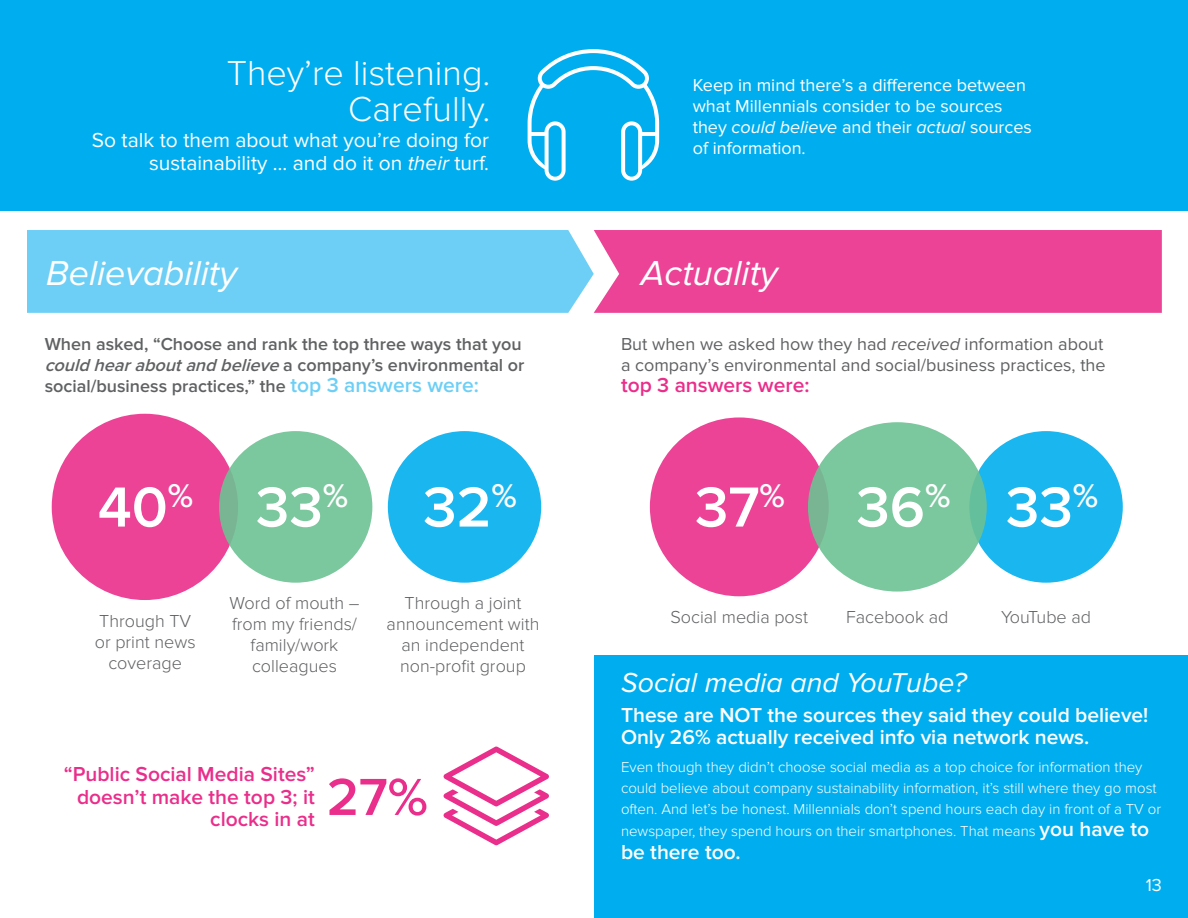
<style>
.page{position:relative;width:1188px;height:918px;background:#fff}
.page>*{position:absolute;margin:0;border:0;box-sizing:border-box;transform-origin:0 0}
.t1{font:600 58.5px "Proxima Nova";color:#fff}
.t2{font:600 54px "Proxima Nova";color:#ea2e8b}
.t3{font:300 36px/36px "Proxima Nova";color:#fff;text-align:right}
.t4{font:italic 36px "Proxima Nova";color:#fff}
.t5{font:italic 28.5px "Proxima Nova";color:#fff}
.t6{font:600 21px/22.5px "Proxima Nova";color:#fff}
.t7{font:600 21px/22.5px "Proxima Nova";color:#ea2e8b;text-align:right}
.t8{font:21px/22.5px "Proxima Nova";color:#fff;text-align:right}
.t9{font:300 18px/21px "Proxima Nova";color:#606163;text-align:center}
.t10{font:600 18px/21px "Proxima Nova";color:#606163}
.t11{font:18px/21px "Proxima Nova";color:#fff}
.t12{font:18px/21px "Proxima Nova";color:#606163}
.t13{font:300 15px/21px "Proxima Nova";color:#fff}
.s1{font-style:italic}
.s2{font-size:21px;color:#6dcff6}
.s3{font-weight:600;font-size:21px}
</style>
<div class="page">
<div style="left:27px;top:230px;width:567px;height:83px;background:#6dcff6"></div>
<div style="left:594px;top:230px;width:568px;height:83px;background:#ec4396"></div>
<div style="left:0;top:0;width:1188px;height:211px;background:#00aeef"></div>
<div style="left:595px;top:655px;width:593px;height:263px;background:#00aeef"></div>
<svg style="left:527px;top:49px;width:133px;height:132px"></svg>
<div style="left:388px;top:431px;width:153px;height:152px;background:#1ab6f0;border-radius:50%"></div>
<div style="left:969px;top:431px;width:154px;height:152px;background:#1ab6f0;border-radius:50%"></div>
<div style="left:52px;top:414px;width:186px;height:186px;background:#ec4396;border-radius:50%"></div>
<div style="left:650px;top:417px;width:179px;height:179px;background:#ec4396;border-radius:50%"></div>
<svg style="left:444px;top:746px;width:105px;height:99px"></svg>
<svg style="left:808px;top:422px;width:179px;height:170px;fill:#7bc79e"></svg>
<div style="left:219px;top:431px;width:153px;height:152px;background:linear-gradient(to right,#7bc09b,#7bcaa0);border-radius:50%"></div>
<h3 class="t3" style="left:227px;top:56px;width:265px">They’re listening.<br>Carefully.</h3>
<h3 class="t8" style="left:92px;top:130px;width:399px">So talk to them about what you’re doing for sustainability … and do it on <span class="s1">their</span> turf.</h3>
<p class="t11" style="left:693px;top:75px;width:341px">Keep in mind there’s a difference between what Millennials consider to be sources they <span class="s1">could believe</span> and their <span class="s1">actual</span> sources of information.</p>
<h3 class="t4" style="left:46px;top:257px;width:192px">Believability</h3>
<h3 class="t4" style="left:641px;top:257px;width:139px">Actuality</h3>
<p class="t10" style="left:45px;top:334px;width:481px">When asked, “Choose and rank the top three ways that you <span class="s1">couldhearaboutandbelieve</span>a company’s environmental or social/business practices,” the <span class="s2">top 3 answers were:</span></p>
<p class="t12" style="left:621px;top:333px;width:486px">But when we asked how they had <span class="s1">received</span> information about a company’s environmental and social/business practices, the</p>
<h3 class="t7" style="left:621px;top:374px;width:190px">top 3 answers were:</h3>
<h1 class="t1" style="left:98px;top:473px;width:97px">40<sup>%</sup></h1>
<h1 class="t1" style="left:695px;top:473px;width:92px">37<sup>%</sup></h1>
<h1 class="t1" style="left:256px;top:473px;width:94px">33<sup>%</sup></h1>
<h1 class="t1" style="left:423px;top:473px;width:95px">32<sup>%</sup></h1>
<h1 class="t1" style="left:856px;top:473px;width:244px">36<sup>%</sup> 33<sup>%</sup></h1>
<p class="t9" style="left:95px;top:610px;width:102px">Through TV or print news coverage</p>
<p class="t9" style="left:230px;top:592px;width:131px">Word of mouth – from my friends/ family/work colleagues</p>
<p class="t9" style="left:387px;top:592px;width:154px">Through a joint announcement with an independent non-profit group</p>
<h3 class="t7" style="left:64px;top:763px;width:253px">“Public Social Media Sites” doesn’t make the top 3; it clocks in at</h3>
<h2 class="t2" style="left:327px;top:766px;width:103px">27%</h2>
<p class="t9" style="left:670px;top:607px;width:139px">Social media post</p>
<p class="t9" style="left:846px;top:607px;width:104px">Facebook ad</p>
<p class="t9" style="left:1001px;top:607px;width:92px">YouTube ad</p>
<h3 class="t5" style="left:621px;top:670px;width:347px">Social media and YouTube?</h3>
<h3 class="t6" style="left:621px;top:704px;width:529px">These are NOT the sources they said they could believe!<br>Only 26% actually received info via network news.</h3>
<p class="t13" style="left:621px;top:757px;width:542px">Even though they didn’t choose social media as a top choice for information they could believe about company sustainability information, it’s still where they go most often. And let’s be honest. Millennials don’t spend hours each day in front of a TV or</p>
<p class="t13" style="left:621px;top:821px;width:530px">newspaper, they spend hours on their smartphones. That means <span class="s3">you have to</span></p>
<h3 class="t6" style="left:621px;top:841px;width:121px">be there too.</h3>
<p class="t11" style="left:1146px;top:875px;width:18px">13</p>
</div>
